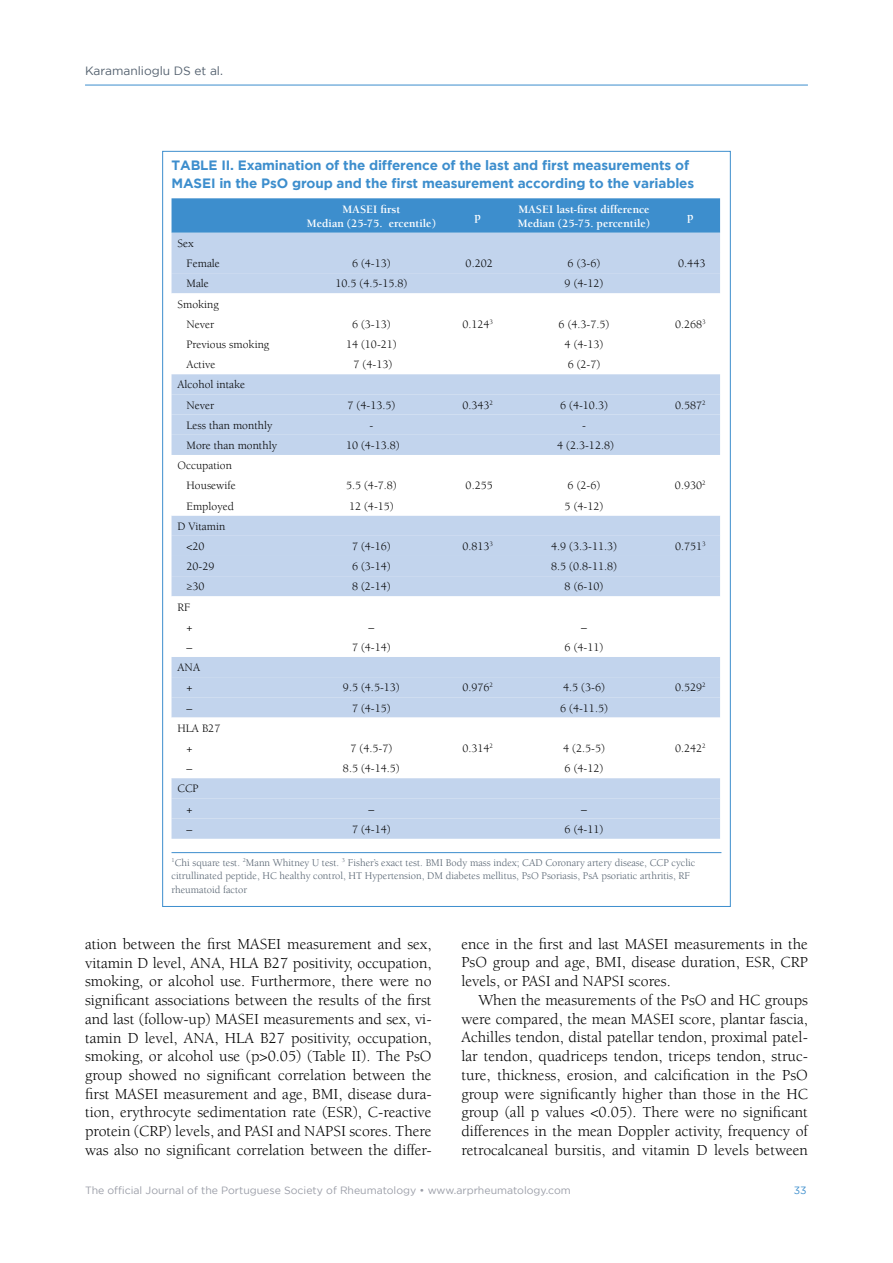
<style>
.page{position:relative;width:893px;height:1263px;background:#fff}
.page>*{position:absolute;margin:0;border:0;box-sizing:border-box;transform-origin:0 0}
.t1{font:15.75px/18.8px "Berkeley Std";color:#000;text-align:justify}
.t2{font:700 13.5px/18px "Gotham";letter-spacing:-.01em;color:#3d8ecd}
.t3{font:12px "Gotham";color:#53606e}
.t4{font:11.7px/20.2px "Berkeley Std";color:#000}
.t5{font:700 11.7px/14.2px "Berkeley Std";color:#fff;text-align:center}
.t6{font:italic 11.7px "Berkeley Std";color:#000}
.t7{font:10.5px/13.6px "Berkeley Std";color:#53606e}
.t8{font:10.5px "Gotham";color:#9a9da7}
.t9{font:10.5px "Gotham";color:#3d8ecd}
</style>
<div class="page">
<hr style="left:85px;top:85px;width:723px;height:1px;background:#3d8ecd">
<hr style="left:172px;top:852px;width:549px;height:1px;background:#3d8ecd">
<div style="left:172px;top:198px;width:548px;height:35px;background:#3d8ecd"></div>
<div style="left:172px;top:233px;width:548px;height:20px;background:#c2d4ed"></div>
<div style="left:172px;top:253px;width:548px;height:586px;background:#c2d4ed"></div>
<svg style="left:172px;top:293px;width:548px;height:485px"></svg>
<p class="t3" style="left:85px;top:64px;width:140px">Karamanlioglu DS et al.</p>
<p class="t2" style="left:172px;top:156px;width:524px">TABLE II. Examination of the difference of the last and first measurements of<br>MASEI in the PsO group and the first measurement according to the variables</p>
<p class="t5" style="left:307px;top:202px;width:131px">MASEI first<br>Median (25-75. ercentile)</p>
<p class="t5" style="left:474px;top:209px;width:8px">p</p>
<p class="t5" style="left:518px;top:202px;width:134px;text-align:left">MASEI last-first difference<br>Median (25-75. percentile)</p>
<p class="t5" style="left:687px;top:209px;width:8px">p</p>
<p class="t4" style="left:187px;top:233px;width:35px;text-indent:-9px">Sex<br>Female</p>
<p class="t4" style="left:352px;top:254px;width:40px">6 (4-13)</p>
<p class="t4" style="left:466px;top:254px;width:29px">0.202</p>
<p class="t4" style="left:568px;top:254px;width:34px">6 (3-6)</p>
<p class="t4" style="left:678px;top:254px;width:29px">0.443</p>
<p class="t4" style="left:187px;top:274px;width:24px">Male</p>
<p class="t4" style="left:335px;top:274px;width:73px">10.5 (4.5-15.8)</p>
<p class="t4" style="left:565px;top:274px;width:40px">9 (4-12)</p>
<p class="t4" style="left:178px;top:294px;width:43px;text-align:center">Smoking<br>Never</p>
<p class="t4" style="left:352px;top:314px;width:40px">6 (3-13)</p>
<p class="t4" style="left:462px;top:314px;width:32px">0.124<sup>3</sup></p>
<p class="t4" style="left:559px;top:314px;width:52px">6 (4.3-7.5)</p>
<p class="t4" style="left:675px;top:314px;width:32px">0.268<sup>3</sup></p>
<p class="t4" style="left:187px;top:334px;width:84px">Previous smoking</p>
<p class="t4" style="left:346px;top:334px;width:52px">14 (10-21)</p>
<p class="t4" style="left:565px;top:334px;width:40px">4 (4-13)</p>
<p class="t4" style="left:187px;top:355px;width:30px">Active</p>
<p class="t4" style="left:354px;top:355px;width:40px">7 (4-13)</p>
<p class="t4" style="left:568px;top:355px;width:34px">6 (2-7)</p>
<p class="t4" style="left:187px;top:375px;width:60px;text-indent:-9px">Alcohol intake<br>Never</p>
<p class="t4" style="left:347px;top:395px;width:49px">7 (4-13.5)</p>
<p class="t4" style="left:462px;top:395px;width:32px">0.343<sup>2</sup></p>
<p class="t4" style="left:560px;top:395px;width:49px">6 (4-10.3)</p>
<p class="t4" style="left:675px;top:395px;width:32px">0.587<sup>2</sup></p>
<p class="t4" style="left:187px;top:415px;width:87px">Less than monthly</p>
<p class="t4" style="left:369px;top:415px;width:5px">-</p>
<p class="t4" style="left:582px;top:415px;width:5px">-</p>
<p class="t4" style="left:187px;top:435px;width:92px">More than monthly</p>
<p class="t4" style="left:346px;top:435px;width:55px">10 (4-13.8)</p>
<p class="t4" style="left:557px;top:435px;width:58px">4 (2.3-12.8)</p>
<p class="t4" style="left:187px;top:456px;width:51px;text-indent:-9px">Occupation<br>Housewife</p>
<p class="t4" style="left:346px;top:476px;width:52px">5.5 (4-7.8)</p>
<p class="t4" style="left:466px;top:476px;width:29px">0.255</p>
<p class="t4" style="left:568px;top:476px;width:34px">6 (2-6)</p>
<p class="t4" style="left:675px;top:476px;width:32px">0.930<sup>2</sup></p>
<p class="t4" style="left:187px;top:496px;width:49px">Employed</p>
<p class="t4" style="left:349px;top:496px;width:46px">12 (4-15)</p>
<p class="t4" style="left:565px;top:496px;width:40px">5 (4-12)</p>
<p class="t4" style="left:187px;top:516px;width:40px;text-indent:-9px">D Vitamin &lt;20</p>
<p class="t4" style="left:352px;top:536px;width:40px">7 (4-16)</p>
<p class="t4" style="left:462px;top:536px;width:32px">0.813<sup>3</sup></p>
<p class="t4" style="left:551px;top:536px;width:67px">4.9 (3.3-11.3)</p>
<p class="t4" style="left:675px;top:536px;width:32px">0.751<sup>3</sup></p>
<p class="t4" style="left:187px;top:556px;width:30px">20-29</p>
<p class="t4" style="left:352px;top:556px;width:40px">6 (3-14)</p>
<p class="t4" style="left:551px;top:556px;width:67px">8.5 (0.8-11.8)</p>
<p class="t4" style="left:187px;top:577px;width:19px">≥30</p>
<p class="t4" style="left:352px;top:577px;width:40px">8 (2-14)</p>
<p class="t4" style="left:565px;top:577px;width:40px">8 (6-10)</p>
<p class="t4" style="left:178px;top:597px;width:17px;text-align:right">RF +</p>
<p class="t6" style="left:368px;top:621px;width:7px">–</p>
<p class="t4" style="left:581px;top:617px;width:7px">–</p>
<p class="t4" style="left:187px;top:637px;width:7px">–</p>
<p class="t4" style="left:352px;top:637px;width:40px">7 (4-14)</p>
<p class="t4" style="left:565px;top:637px;width:40px">6 (4-11)</p>
<p class="t4" style="left:178px;top:657px;width:24px;text-align:center">ANA +</p>
<p class="t4" style="left:343px;top:678px;width:58px">9.5 (4.5-13)</p>
<p class="t4" style="left:462px;top:678px;width:32px">0.976<sup>2</sup></p>
<p class="t4" style="left:563px;top:678px;width:43px">4.5 (3-6)</p>
<p class="t4" style="left:675px;top:678px;width:32px">0.529<sup>2</sup></p>
<p class="t4" style="left:187px;top:698px;width:7px">–</p>
<p class="t4" style="left:352px;top:698px;width:40px">7 (4-15)</p>
<p class="t4" style="left:560px;top:698px;width:49px">6 (4-11.5)</p>
<p class="t4" style="left:187px;top:718px;width:35px;text-indent:-9px">HLA B27 +</p>
<p class="t4" style="left:350px;top:738px;width:43px">7 (4.5-7)</p>
<p class="t4" style="left:462px;top:738px;width:32px">0.314<sup>2</sup></p>
<p class="t4" style="left:563px;top:738px;width:43px">4 (2.5-5)</p>
<p class="t4" style="left:675px;top:738px;width:32px">0.242<sup>2</sup></p>
<p class="t4" style="left:187px;top:758px;width:7px">–</p>
<p class="t4" style="left:343px;top:758px;width:58px">8.5 (4-14.5)</p>
<p class="t4" style="left:565px;top:758px;width:40px">6 (4-12)</p>
<p class="t4" style="left:178px;top:779px;width:23px;text-align:center">CCP +</p>
<p class="t6" style="left:368px;top:802px;width:7px">–</p>
<p class="t4" style="left:581px;top:799px;width:7px">–</p>
<p class="t4" style="left:187px;top:819px;width:7px">–</p>
<p class="t4" style="left:352px;top:819px;width:40px">7 (4-14)</p>
<p class="t4" style="left:565px;top:819px;width:40px">6 (4-11)</p>
<p class="t7" style="left:172px;top:856px;width:525px"><sup>1</sup>Chi square test. <sup>2</sup>Mann Whitney U test. <sup>3</sup> Fisher’s exact test. BMI Body mass index; CAD Coronary artery disease, CCP cyclic citrullinated peptide, HC healthy control, HT Hypertension, DM diabetes mellitus, PsO Psoriasis, PsA psoriatic arthritis, RF rheumatoid factor</p>
<p class="t1" style="left:85px;top:935px;width:348px">ation between the first MASEI measurement and sex, vitamin D level, ANA, HLA B27 positivity, occupation, smoking, or alcohol use. Furthermore, there were no significant associations between the results of the first and last (follow-up) MASEI measurements and sex, vi&shy;tamin D level, ANA, HLA B27 positivity, occupation, smoking, or alcohol use (p&gt;0.05) (Table II). The PsO group showed no significant correlation between the first MASEI measurement and age, BMI, disease dura&shy;tion, erythrocyte sedimentation rate (ESR), C-reactive protein (CRP) levels, and PASI and NAPSI scores. There was also no significant correlation between the differ-</p>
<p class="t1" style="left:461px;top:935px;width:348px">ence in the first and last MASEI measurements in the PsO group and age, BMI, disease duration, ESR, CRP levels, or PASI and NAPSI scores.</p>
<p class="t1" style="left:461px;top:991px;width:348px;text-indent:17px">When the measurements of the PsO and HC groups were compared, the mean MASEI score, plantar fascia, Achilles tendon, distal patellar tendon, proximal patel&shy;lar tendon, quadriceps tendon, triceps tendon, struc&shy;ture, thickness, erosion, and calcification in the PsO group were significantly higher than those in the HC group (all p values &lt;0.05). There were no significant differences in the mean Doppler activity, frequency of retrocalcaneal bursitis, and vitamin D levels between</p>
<p class="t8" style="left:85px;top:1184px;width:487px">The official Journal of the Portuguese Society of Rheumatology • www.arprheumatology.com</p>
<p class="t9" style="left:794px;top:1184px;width:14px">33</p>
</div>
